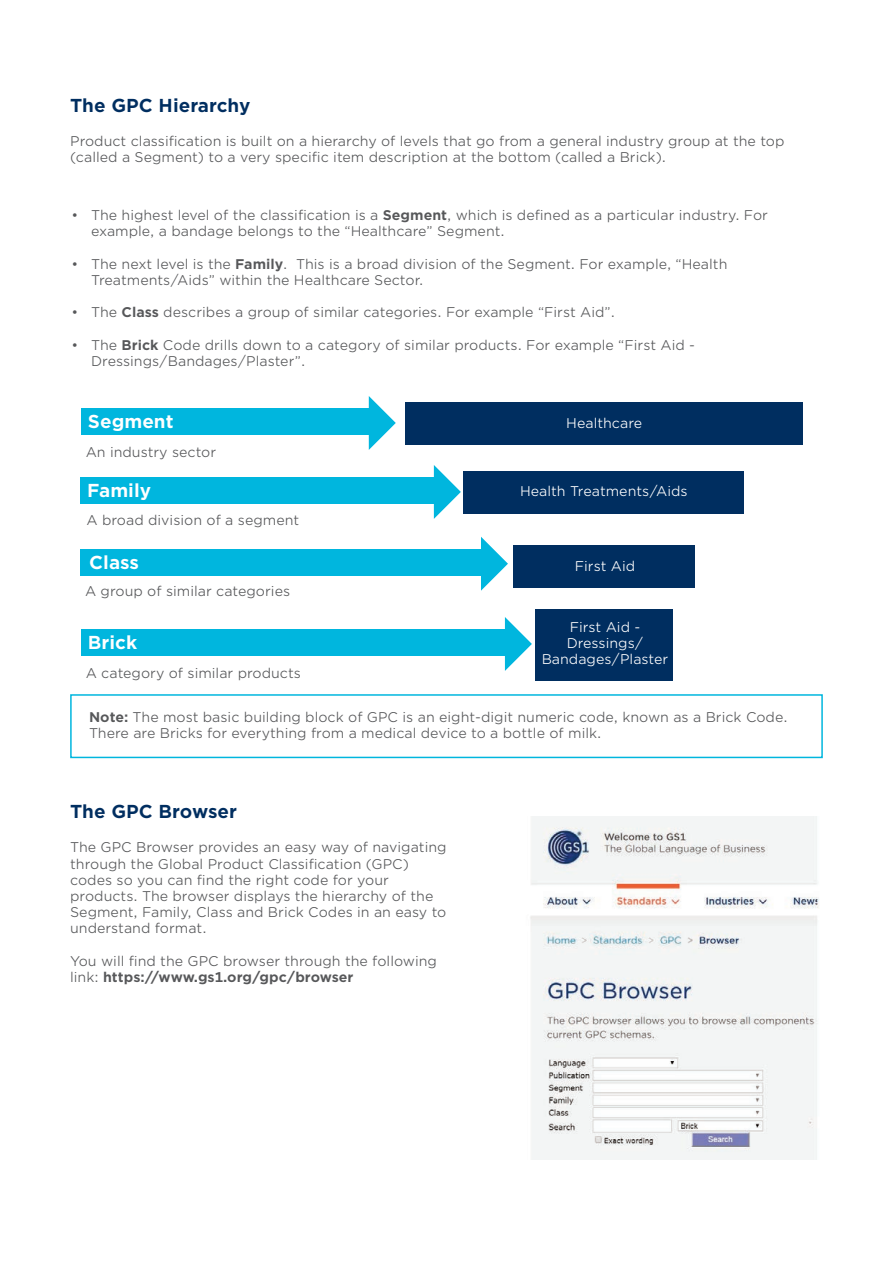
<style>
.page{position:relative;width:893px;height:1263px;background:#fff}
.page>*{position:absolute;margin:0;border:0;box-sizing:border-box;transform-origin:0 0}
.t1{font:700 18px "Gotham Office";color:#002e60}
.t2{font:700 18px "Gotham Office";color:#fff}
.t3{font:13.5px/16.2px "Gotham Office";color:#57585a}
.t4{font:13.5px/16.2px "Gotham Office";color:#fff;text-align:center}
.s1{font-weight:700}
</style>
<div class="page">
<img style="left:530px;top:816px;width:289px;height:343px">
<div style="left:81px;top:408px;width:291px;height:27px;background:#00b6de"></div>
<svg style="left:369px;top:396px;width:27px;height:54px"></svg>
<div style="left:80px;top:477px;width:357px;height:27px;background:#00b6de"></div>
<svg style="left:434px;top:465px;width:27px;height:54px"></svg>
<div style="left:80px;top:549px;width:404px;height:27px;background:#00b6de"></div>
<svg style="left:481px;top:537px;width:27px;height:54px"></svg>
<div style="left:81px;top:629px;width:427px;height:27px;background:#00b6de"></div>
<svg style="left:505px;top:617px;width:27px;height:54px"></svg>
<div style="left:406px;top:402px;width:397px;height:43px;background:#002e60"></div>
<div style="left:464px;top:471px;width:280px;height:43px;background:#002e60"></div>
<div style="left:513px;top:545px;width:182px;height:43px;background:#002e60"></div>
<div style="left:536px;top:609px;width:137px;height:71px;background:#002e60"></div>
<div style="left:70px;top:694px;width:753px;height:64px;border:2px solid #00b6de"></div>
<h1 class="t1" style="left:70px;top:98px;width:182px">The GPC Hierarchy</h1>
<p class="t3" style="left:70px;top:134px;width:716px">Product classification is built on a hierarchy of levels that go from a general industry group at the top (called a Segment) to a very specific item description at the bottom (called a Brick).</p>
<p class="t3" style="left:91px;top:208px;width:678px;text-indent:-19px">• The highest level of the classification is a <span class="s1">Segment</span>, which is defined as a particular industry. For example, a bandage belongs to the “Healthcare” Segment.</p>
<p class="t3" style="left:91px;top:257px;width:638px;text-indent:-19px">• The next level is the <span class="s1">Family</span>. This is a broad division of the Segment. For example, “Health<br>Treatments/Aids” within the Healthcare Sector.</p>
<p class="t3" style="left:72px;top:305px;width:545px">• The <span class="s1">Class</span> describes a group of similar categories. For example “First Aid”.</p>
<p class="t3" style="left:91px;top:338px;width:605px;text-indent:-19px">• The <span class="s1">Brick</span> Code drills down to a category of similar products. For example “First Aid -<br>Dressings/Bandages/Plaster”.</p>
<h1 class="t2" style="left:88px;top:414px;width:87px">Segment</h1>
<p class="t3" style="left:86px;top:444px;width:132px">An industry sector</p>
<h1 class="t2" style="left:87px;top:483px;width:65px">Family</h1>
<p class="t3" style="left:86px;top:513px;width:214px">A broad division of a segment</p>
<h1 class="t2" style="left:89px;top:555px;width:51px">Class</h1>
<p class="t3" style="left:85px;top:584px;width:207px">A group of similar categories</p>
<h1 class="t2" style="left:88px;top:635px;width:51px">Brick</h1>
<p class="t3" style="left:86px;top:665px;width:217px">A category of similar products</p>
<p class="t4" style="left:566px;top:415px;width:77px">Healthcare</p>
<p class="t4" style="left:520px;top:483px;width:169px">Health Treatments/Aids</p>
<p class="t4" style="left:575px;top:558px;width:62px">First Aid</p>
<p class="t4" style="left:542px;top:620px;width:128px">First Aid -<br>Dressings/<br>Bandages/Plaster</p>
<p class="t3" style="left:89px;top:710px;width:700px"><span class="s1">Note:</span> The most basic building block of GPC is an eight-digit numeric code, known as a Brick Code.<br>There are Bricks for everything from a medical device to a bottle of milk.</p>
<h1 class="t1" style="left:70px;top:804px;width:168px">The GPC Browser</h1>
<p class="t3" style="left:70px;top:840px;width:378px">The GPC Browser provides an easy way of navigating through the Global Product Classification (GPC) codes so you can find the right code for your products. The browser displays the hierarchy of the Segment, Family, Class and Brick Codes in an easy to understand format.</p>
<p class="t3" style="left:70px;top:954px;width:368px">You will find the GPC browser through the following link: <span class="s1">https://www.gs1.org/gpc/browser</span></p>
</div>
